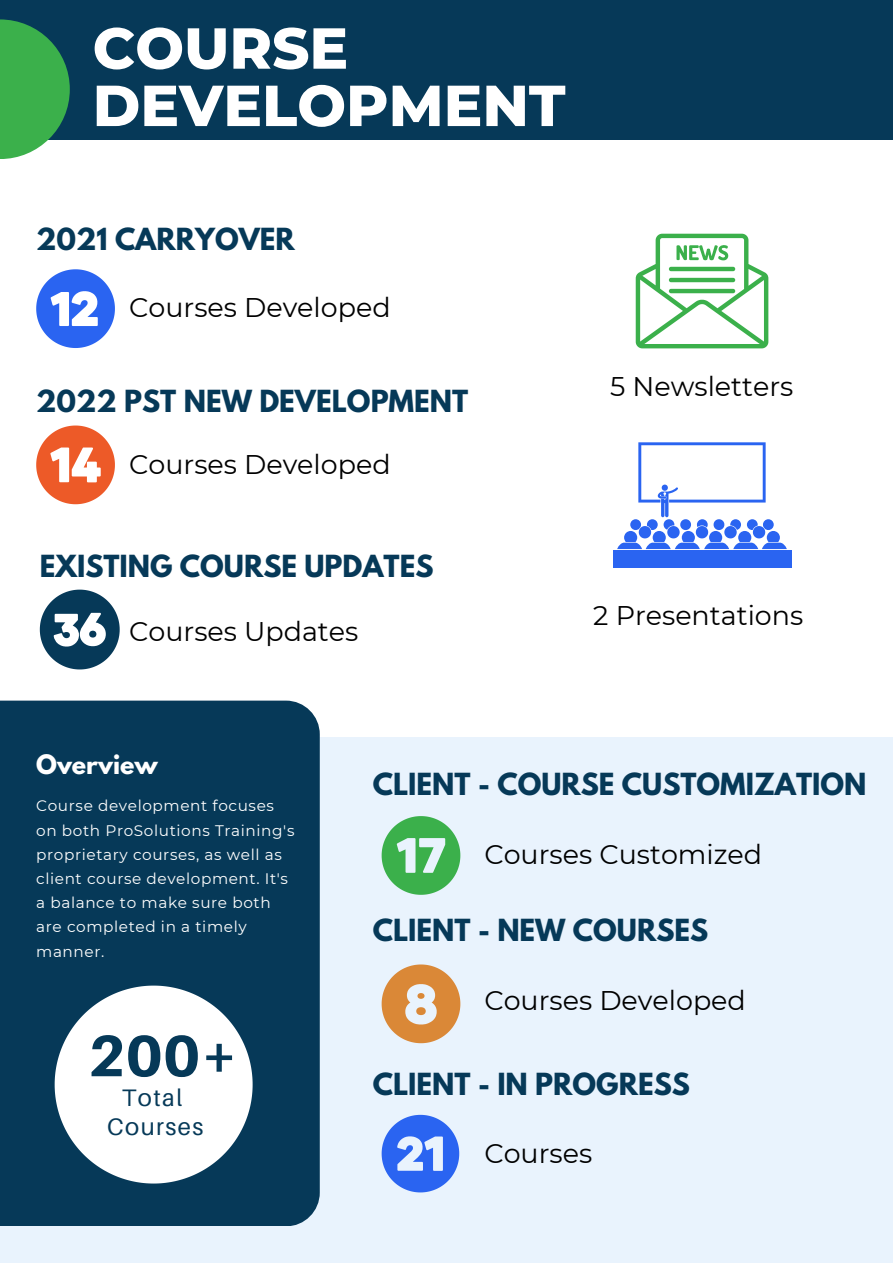
<style>
.page{position:relative;width:893px;height:1264px;background:#fff}
.page>*{position:absolute;margin:0;border:0;box-sizing:border-box;transform-origin:0 0}
.t1{font:800 58.35px "Aileron";color:#063958}
.t2{font:800 57.6px/57.3px "Montserrat";color:#fff}
.t3{font:700 27px "League Spartan";color:#063958}
.t4{font:27px "Montserrat";color:#000}
.t5{font:23.85px "Aileron";letter-spacing:.06em;color:#063958}
.t6{font:700 23.7px "League Spartan";color:#fff}
.t7{font:15.3px/24.2px "Montserrat";letter-spacing:.04em;color:#fff}
</style>
<div class="page">
<div style="left:0;top:737px;width:892px;height:525px;background:#e9f3fd"></div>
<div style="left:0;top:700px;width:320px;height:526px;background:#063958"></div>
<div style="left:0;top:0;width:892px;height:139px;background:#063958"></div>
<svg style="left:0;top:19px;width:70px;height:140px;fill:#3bb04b"></svg>
<svg style="left:36px;top:269px;width:79px;height:79px"></svg>
<svg style="left:36px;top:425px;width:79px;height:79px"></svg>
<svg style="left:40px;top:589px;width:80px;height:80px"></svg>
<svg style="left:635px;top:234px;width:133px;height:114px"></svg>
<div style="left:612px;top:550px;width:179px;height:17px;background:#2a64f1"></div>
<svg style="left:617px;top:442px;width:169px;height:107px"></svg>
<svg style="left:381px;top:816px;width:79px;height:78px"></svg>
<svg style="left:381px;top:964px;width:79px;height:79px"></svg>
<svg style="left:381px;top:1114px;width:78px;height:78px"></svg>
<svg style="left:55px;top:985px;width:197px;height:198px"></svg>
<p class="t2" style="left:93px;top:19px;width:474px">COURSE<br>DEVELOPMENT</p>
<p class="t3" style="left:36px;top:226px;width:260px">2021 CARRYOVER</p>
<p class="t4" style="left:129px;top:291px;width:263px">Courses Developed</p>
<p class="t3" style="left:36px;top:388px;width:433px">2022 PST NEW DEVELOPMENT</p>
<p class="t4" style="left:129px;top:447px;width:263px">Courses Developed</p>
<p class="t3" style="left:40px;top:552px;width:395px">EXISTING COURSE UPDATES</p>
<p class="t4" style="left:129px;top:615px;width:231px">Courses Updates</p>
<p class="t4" style="left:610px;top:370px;width:185px">5 Newsletters</p>
<p class="t4" style="left:593px;top:599px;width:211px">2 Presentations</p>
<p class="t6" style="left:36px;top:752px;width:123px">Overview</p>
<p class="t7" style="left:36px;top:794px;width:260px">Course development focuses on both ProSolutions Training's proprietary courses, as well as client course development. It's a balance to make sure both are completed in a timely manner.</p>
<p class="t1" style="left:88px;top:1019px;width:151px">200+</p>
<p class="t5" style="left:122px;top:1082px;width:62px">Total</p>
<p class="t5" style="left:107px;top:1112px;width:98px">Courses</p>
<p class="t3" style="left:373px;top:770px;width:495px">CLIENT - COURSE CUSTOMIZATION</p>
<p class="t4" style="left:484px;top:837px;width:279px">Courses Customized</p>
<p class="t3" style="left:373px;top:916px;width:337px">CLIENT - NEW COURSES</p>
<p class="t4" style="left:484px;top:983px;width:263px">Courses Developed</p>
<p class="t3" style="left:373px;top:1070px;width:319px">CLIENT - IN PROGRESS</p>
<p class="t4" style="left:484px;top:1136px;width:109px">Courses</p>
</div>
